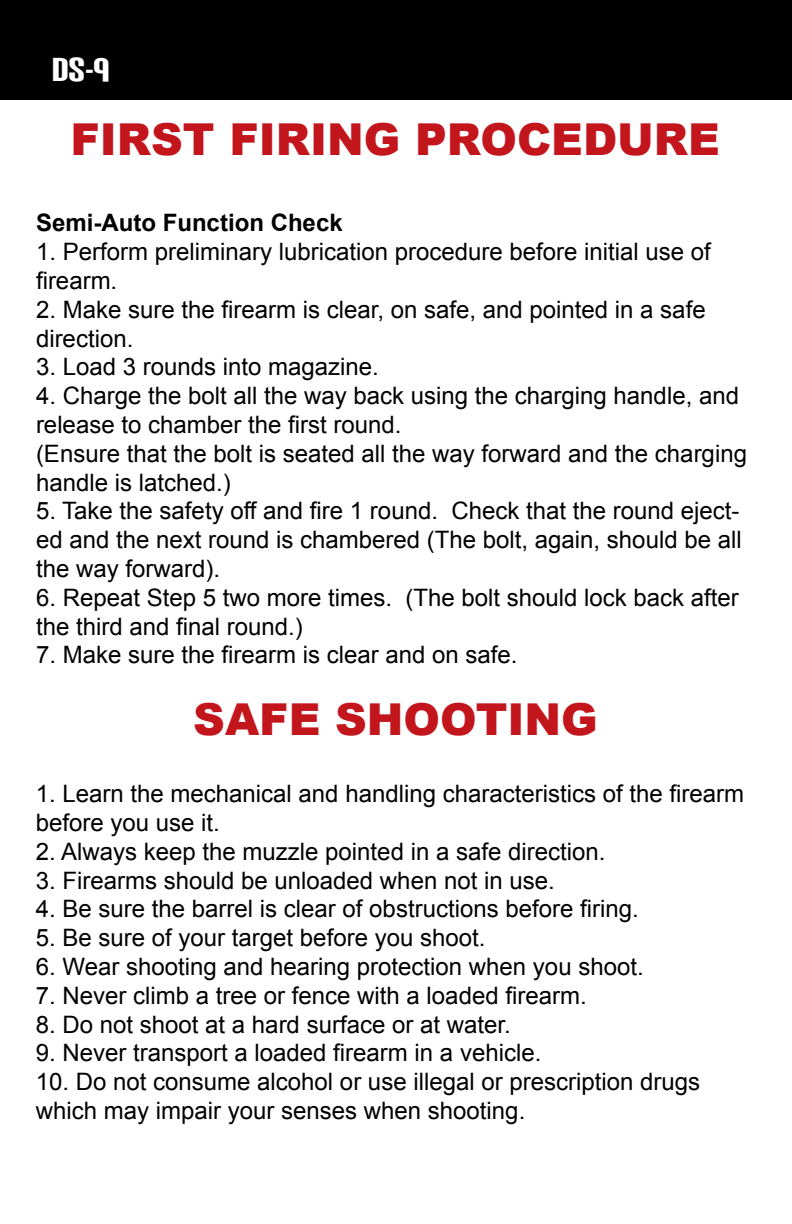
<style>
.page{position:relative;width:792px;height:1224px;background:#fff}
.page>*{position:absolute;margin:0;border:0;box-sizing:border-box;transform-origin:0 0}
.t1{font:900 44px "Arial";color:#c2151c}
.t2{font:40px "Carbon Block";color:#fff}
.t3{font:24px/28.8px "Arial";color:#000}
.t4{font:700 24px "Arial";color:#000}
</style>
<div class="page">
<div style="left:0;top:0;width:792px;height:100px;background:#000"></div>
<h2 class="t2" style="left:52px;top:50px;width:59px">DS-9</h2>
<h1 class="t1" style="left:70px;top:108px;width:651px">FIRST FIRING PROCEDURE</h1>
<p class="t4" style="left:36px;top:207px;width:308px">Semi-Auto Function Check</p>
<p class="t3" style="left:36px;top:238px;width:676px">1. Perform preliminary lubrication procedure before initial use of firearm.</p>
<p class="t3" style="left:36px;top:295px;width:671px">2. Make sure the firearm is clear, on safe, and pointed in a safe direction.</p>
<p class="t3" style="left:36px;top:353px;width:344px">3. Load 3 rounds into magazine.</p>
<p class="t3" style="left:36px;top:382px;width:713px">4. Charge the bolt all the way back using the charging handle, and release to chamber the first round.<br>(Ensure that the bolt is seated all the way forward and the charging handle is latched.)</p>
<p class="t3" style="left:36px;top:497px;width:707px;text-align:justify">5. Take the safety off and fire 1 round. Check that the round eject&shy;ed and the next round is chambered (The bolt, again, should be all the way forward).</p>
<p class="t3" style="left:36px;top:583px;width:704px">6. Repeat Step 5 two more times. (The bolt should lock back after the third and final round.)</p>
<p class="t3" style="left:36px;top:641px;width:483px">7. Make sure the firearm is clear and on safe.</p>
<h1 class="t1" style="left:193px;top:688px;width:406px">SAFE SHOOTING</h1>
<p class="t3" style="left:36px;top:780px;width:710px">1. Learn the mechanical and handling characteristics of the firearm before you use it.</p>
<p class="t3" style="left:36px;top:837px;width:571px">2. Always keep the muzzle pointed in a safe direction.</p>
<p class="t3" style="left:36px;top:866px;width:520px">3. Firearms should be unloaded when not in use.</p>
<p class="t3" style="left:36px;top:895px;width:604px">4. Be sure the barrel is clear of obstructions before firing.</p>
<p class="t3" style="left:36px;top:924px;width:451px">5. Be sure of your target before you shoot.</p>
<p class="t3" style="left:36px;top:953px;width:609px">6. Wear shooting and hearing protection when you shoot.</p>
<p class="t3" style="left:36px;top:981px;width:552px">7. Never climb a tree or fence with a loaded firearm.</p>
<p class="t3" style="left:36px;top:1010px;width:476px">8. Do not shoot at a hard surface or at water.</p>
<p class="t3" style="left:36px;top:1039px;width:507px">9. Never transport a loaded firearm in a vehicle.</p>
<p class="t3" style="left:36px;top:1068px;width:666px">10. Do not consume alcohol or use illegal or prescription drugs which may impair your senses when shooting.</p>
</div>
